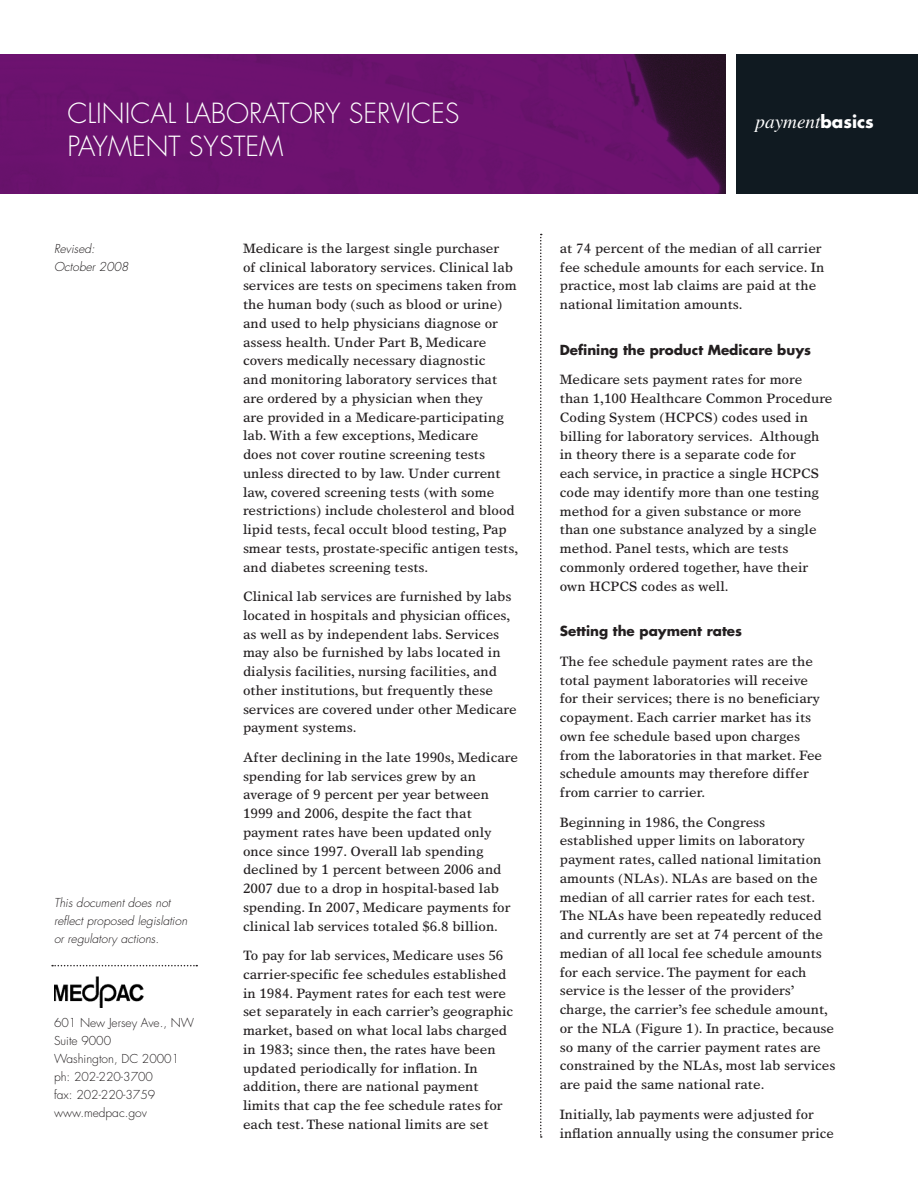
<style>
.page{position:relative;width:918px;height:1188px;background:#fff}
.page>*{position:absolute;margin:0;border:0;box-sizing:border-box;transform-origin:0 0}
.t1{font:300 27px "Futura Std";color:#fff}
.Text{font:italic 19.5px "Times LT Std";color:#fff}
.Text-2{font:13.5px/18.8px "Times Europa LT Std";color:#231f20}
.Heading{font:700 13.5px "Futura Std";color:#231f20}
.t2{font:300 12px "Futura Std";color:#231f20}
.t3{font:italic 300 12px/18px "Futura Std";color:#231f20}
.t4{font:italic 300 12px "Futura Std";color:#201d1e}
.s1{font-family:"Futura Std";font-weight:700;font-style:normal;font-size:16.8px}
</style>
<div class="page">
<div style="left:0;top:54px;width:725px;height:140px;background:#6c126f"></div>
<svg style="left:540px;top:234px;width:2px;height:904px"></svg>
<img style="left:54px;top:976px;width:90px;height:32px">
<svg style="left:52px;top:965px;width:145px;height:1px"></svg>
<div style="left:736px;top:54px;width:182px;height:140px;background:#101a21"></div>
<p class="t1" style="left:68px;top:96px;width:389px">Clin ical laboratory s ervic es</p>
<p class="Text" style="left:756px;top:110px;width:120px">payment<span class="s1">basics</span></p>
<p class="t1" style="left:68px;top:129px;width:217px">paymen t system</p>
<p class="t3" style="left:54px;top:240px;width:43px">Revised:</p>
<p class="t4" style="left:54px;top:259px;width:76px">October 2008</p>
<p class="t3" style="left:54px;top:894px;width:135px">This document does not reflect proposed legislation or regulatory actions.</p>
<p class="t2" style="left:54px;top:1015px;width:142px">601 New Jersey Ave., NW</p>
<p class="t2" style="left:54px;top:1033px;width:59px">Suite 9000</p>
<p class="t2" style="left:54px;top:1051px;width:127px">Washington, DC 20001</p>
<p class="t2" style="left:54px;top:1069px;width:100px">ph: 202-220-3700</p>
<p class="t2" style="left:54px;top:1087px;width:103px">fax: 202-220-3759</p>
<p class="t2" style="left:54px;top:1105px;width:95px">www.medpac.gov</p>
<p class="Text-2" style="left:243px;top:239px;width:277px">Medicare is the largest single purchaser<br>of clinical laboratory services. Clinical lab services are tests on specimens taken from the human body (such as blood or urine) and used to help physicians diagnose or assess health. Under Part B, Medicare covers medically necessary diagnostic<br>and monitoring laboratory services that are ordered by a physician when they<br>are provided in a Medicare-participating lab. With a few exceptions, Medicare<br>does not cover routine screening tests unless directed to by law. Under current law, covered screening tests (with some restrictions) include cholesterol and blood lipid tests, fecal occult blood testing, Pap smear tests, prostate-specific antigen tests, and diabetes screening tests.</p>
<p class="Text-2" style="left:243px;top:587px;width:275px">Clinical lab services are furnished by labs located in hospitals and physician offices, as well as by independent labs. Services may also be furnished by labs located in dialysis facilities, nursing facilities, and other institutions, but frequently these services are covered under other Medicare payment systems.</p>
<p class="Text-2" style="left:243px;top:748px;width:277px">After declining in the late 1990s, Medicare spending for lab services grew by an average of 9 percent per year between 1999 and 2006, despite the fact that payment rates have been updated only once since 1997. Overall lab spending declined by 1 percent between 2006 and 2007 due to a drop in hospital-based lab spending. In 2007, Medicare payments for clinical lab services totaled $6.8 billion.</p>
<p class="Text-2" style="left:243px;top:946px;width:272px">To pay for lab services, Medicare uses 56 carrier-specific fee schedules established in 1984. Payment rates for each test were set separately in each carrier’s geographic market, based on what local labs charged in 1983; since then, the rates have been updated periodically for inflation. In addition, there are national payment limits that cap the fee schedule rates for each test. These national limits are set</p>
<p class="Text-2" style="left:560px;top:239px;width:266px">at 74 percent of the median of all carrier fee schedule amounts for each service. In practice, most lab claims are paid at the national limitation amounts.</p>
<p class="Heading" style="left:560px;top:341px;width:253px">Defining the product Medicare buys</p>
<p class="Text-2" style="left:560px;top:370px;width:274px">Medicare sets payment rates for more than 1,100 Healthcare Common Procedure Coding System (HCPCS) codes used in billing for laboratory services. Although in theory there is a separate code for<br>each service, in practice a single HCPCS code may identify more than one testing method for a given substance or more than one substance analyzed by a single method. Panel tests, which are tests commonly ordered together, have their own HCPCS codes as well.</p>
<p class="Heading" style="left:560px;top:622px;width:184px">Setting the payment rates</p>
<p class="Text-2" style="left:560px;top:652px;width:264px">The fee schedule payment rates are the total payment laboratories will receive for their services; there is no beneficiary copayment. Each carrier market has its own fee schedule based upon charges from the laboratories in that market. Fee schedule amounts may therefore differ from carrier to carrier.</p>
<p class="Text-2" style="left:560px;top:812px;width:277px">Beginning in 1986, the Congress established upper limits on laboratory payment rates, called national limitation amounts (NLAs). NLAs are based on the median of all carrier rates for each test.<br>The NLAs have been repeatedly reduced and currently are set at 74 percent of the median of all local fee schedule amounts for each service. The payment for each service is the lesser of the providers’ charge, the carrier’s fee schedule amount, or the NLA (Figure 1). In practice, because so many of the carrier payment rates are constrained by the NLAs, most lab services are paid the same national rate.</p>
<p class="Text-2" style="left:560px;top:1104px;width:276px">Initially, lab payments were adjusted for inflation annually using the consumer price</p>
</div>
